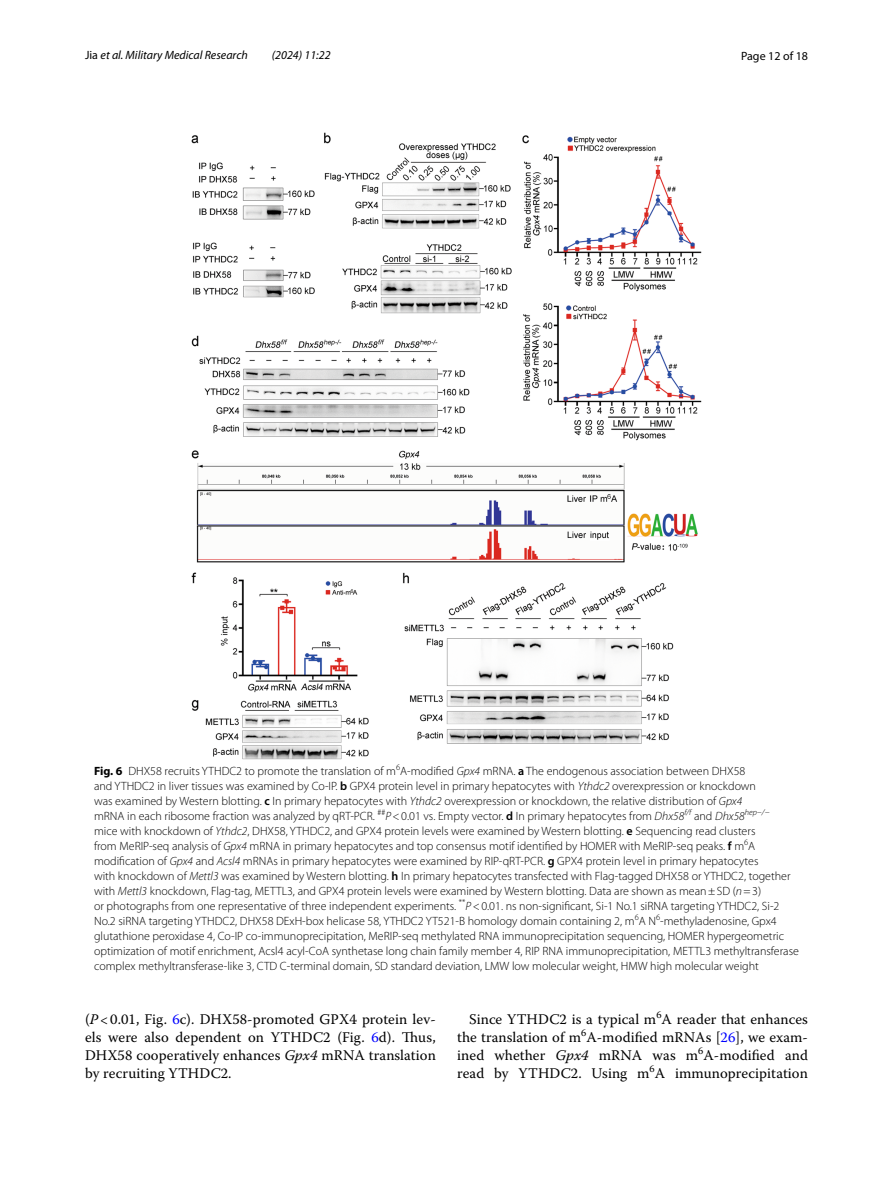
<style>
.page{position:relative;width:893px;height:1187px;background:#fff}
.page>*{position:absolute;margin:0;border:0;box-sizing:border-box;transform-origin:0 0}
.t1{font:14.7px/18px "Warnock Pro";letter-spacing:.005em;color:#000;text-align:justify}
.t2{font:300 12px/15px "Myriad Pro";color:#000}
.t3{font:italic 12px "Myriad Pro";color:#000}
.t4{font:12px "Myriad Pro";color:#000}
.s1{font-style:normal}
.s2{font-weight:700}
.s3{font-style:italic}
.s4{font-weight:600}
.s5{color:#00f}
</style>
<div class="page">
<img style="left:191px;top:133px;width:511px;height:626px">
<p class="t3" style="left:85px;top:48px;width:164px"><span class="s1">Jia</span> et al. Military Medical Research</p>
<p class="t3" style="left:272px;top:48px;width:60px">(2024) 11:22</p>
<p class="t4" style="left:741px;top:48px;width:68px">Page 12 of 18</p>
<p class="t2" style="left:94px;top:763px;width:706px"><span class="s2">Fig. 6</span> DHX58 recruits YTHDC2 to promote the translation of -m<sup>6</sup>A-modified <span class="s3">Gpx4</span> mRNA. <span class="s4">a</span> The endogenous association between DHX58<br>and YTHDC2 in liver tissues was examined by Co-IP. <span class="s4">b</span> GPX4 protein level in primary hepatocytes with <span class="s3">Ythdc2</span> overexpression or knockdown<br>was examined by Western blotting. <span class="s4">c</span> In primary hepatocytes with <span class="s3">Ythdc2</span> overexpression or knockdown, the relative distribution of <span class="s3">Gpx4<br></span>mRNA in each ribosome fraction was analyzed by qRT-PCR. <sup>##</sup><span class="s3">P</span>&lt;0.01 vs. Empty vector. <span class="s4">d</span> In primary hepatocytes from <span class="s3">Dhx58</span><sup>f/f</sup> and <span class="s3">Dhx58</span><sup>hep−/−<br></sup>mice with knockdown of <span class="s3">Ythdc2</span>, DHX58, YTHDC2, and GPX4 protein levels were examined by Western blotting. <span class="s4">e</span> Sequencing read clusters<br>from MeRIP-seq analysis of <span class="s3">Gpx4</span> mRNA in primary hepatocytes and top consensus motif identified by HOMER with MeRIP-seq peaks. <span class="s4">f</span> m<sup>6</sup>A modification of <span class="s3">Gpx4</span> and <span class="s3">Acsl4</span> mRNAs in primary hepatocytes were examined by RIP-qRT-PCR. <span class="s4">g</span> GPX4 protein level in primary hepatocytes<br>with knockdown of <span class="s3">Mettl3</span> was examined by Western blotting. <span class="s4">h</span> In primary hepatocytes transfected with Flag-tagged DHX58 or YTHDC2, together with <span class="s3">Mettl3</span> knockdown, Flag-tag, METTL3, and GPX4 protein levels were examined by Western blotting. Data are shown as mean±SD (<span class="s3">n</span>=3)<br>or photographs from one representative of three independent experiments. <sup>**</sup><span class="s3">P</span>&lt;0.01. ns non-significant, Si-1 No.1 siRNA targeting YTHDC2, Si-2<br>No.2 siRNA targeting YTHDC2, DHX58 DExH-box helicase 58, YTHDC2 YT521-B homology domain containing 2, m<sup>6</sup>A N<sup>6</sup>-methyladenosine, Gpx4 glutathione peroxidase 4, Co-IP co-immunoprecipitation, MeRIP-seq methylated RNA immunoprecipitation sequencing, HOMER hypergeometric optimization of motif enrichment, Acsl4 acyl-CoA synthetase long chain family member 4, RIP RNA immunoprecipitation, METTL3 methyltransferase complex methyltransferase-like 3, CTD C-terminal domain, SD standard deviation, LMW low molecular weight, HMW high molecular weight</p>
<p class="t1" style="left:85px;top:1010px;width:352px">(<span class="s3">P</span>&lt;0.01, Fig. <span class="s5">6</span>c). DHX58-promoted GPX4 protein lev&shy;els were also dependent on YTHDC2 (Fig. <span class="s5">6</span>d). Thus, DHX58 cooperatively enhances <span class="s3">Gpx4</span> mRNA translation by recruiting YTHDC2.</p>
<p class="t1" style="left:457px;top:1010px;width:352px;text-indent:12px">Since YTHDC2 is a typical m<sup>6</sup>A reader that enhances the translation of m<sup>6</sup>A-modified mRNAs [<span class="s5">26</span>], we exam&shy;ined whether <span class="s3">Gpx4</span> mRNA was m<sup>6</sup>A-modified and read by YTHDC2. Using m<sup>6</sup>A immunoprecipitation</p>
</div>
